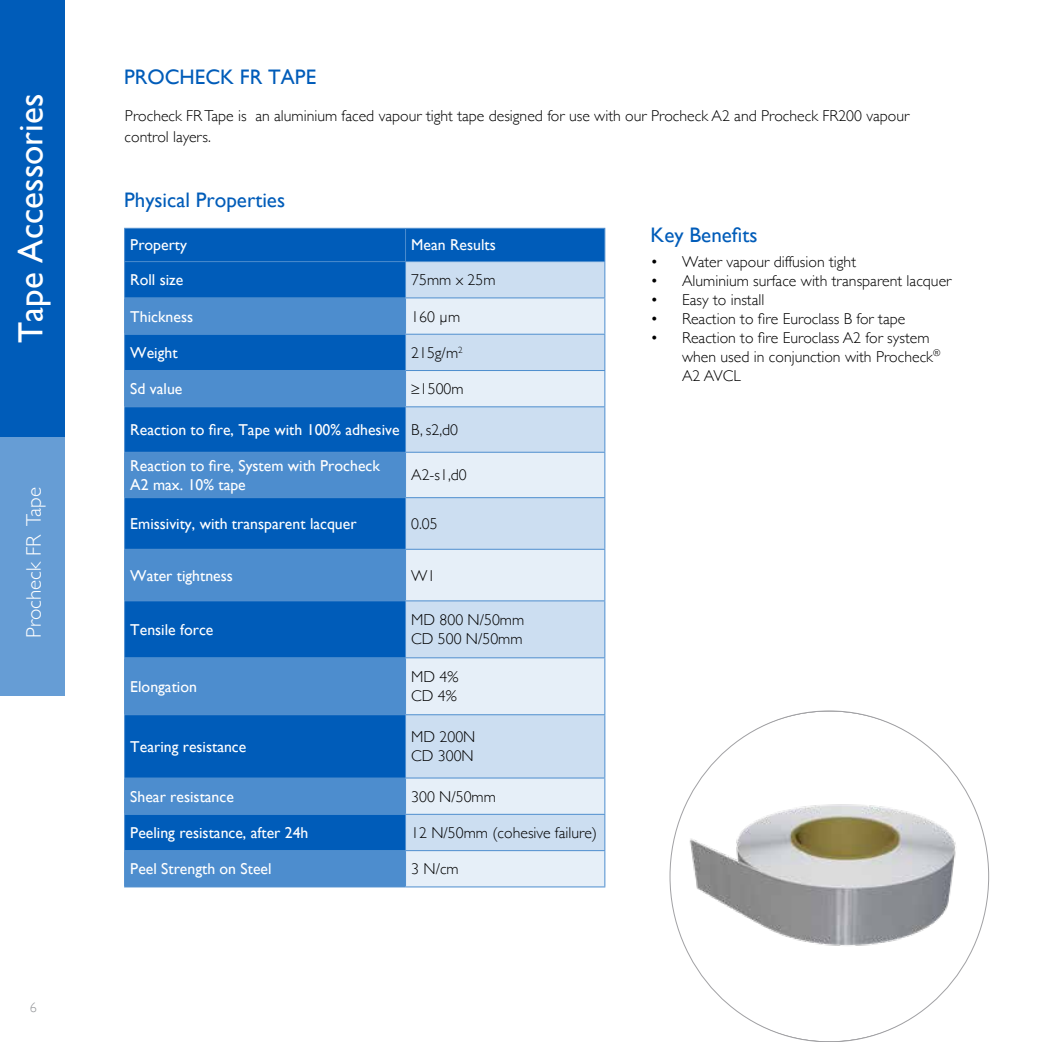
<style>
.page{position:relative;width:1042px;height:1042px;background:#fff}
.page>*{position:absolute;margin:0;border:0;box-sizing:border-box;transform-origin:0 0}
.t1{font:35px "Gill Sans";color:#fff}
.t2{font:21px "Gill Sans";color:#005cb9}
.t3{font:300 21px "Gill Sans";color:#fff}
.t4{font:300 15.75px/18.9px "Gill Sans";color:#000}
.t5{font:15.75px/18.9px "Gill Sans";color:#fff}
.t6{font:300 14px "Gill Sans";color:#939598}
.s1{font-weight:300;color:#000}
</style>
<div class="page">
<div style="left:0;top:0;width:64px;height:437px;background:#005cb9"></div>
<div style="left:0;top:438px;width:64px;height:258px;background:#669dd5"></div>
<div style="left:125px;top:229px;width:479px;height:68px;background:#005cb9"></div>
<div style="left:406px;top:262px;width:198px;height:35px;background:#ccdef1"></div>
<svg style="left:125px;top:298px;width:280px;height:588px;background:#3980c8"></svg>
<svg style="left:406px;top:298px;width:198px;height:588px;background:#d8e6f4"></svg>
<svg style="left:125px;top:407px;width:280px;height:443px;background:#2171c2"></svg>
<hr style="left:124px;top:229px;width:1px;height:32px;background:#4d8dce">
<hr style="left:124px;top:228px;width:281px;height:1px;background:#4d8dce">
<hr style="left:405px;top:228px;width:200px;height:1px;background:#4d8dce">
<hr style="left:405px;top:229px;width:1px;height:32px;background:#4d8dce">
<hr style="left:604px;top:229px;width:1px;height:32px;background:#4d8dce">
<hr style="left:124px;top:262px;width:1px;height:35px;background:#4d8dce">
<hr style="left:124px;top:261px;width:281px;height:1px;background:#4d8dce">
<hr style="left:405px;top:262px;width:1px;height:35px;background:#4d8dce">
<hr style="left:405px;top:261px;width:200px;height:1px;background:#4d8dce">
<hr style="left:604px;top:262px;width:1px;height:35px;background:#4d8dce">
<hr style="left:124px;top:298px;width:1px;height:36px;background:#4d8dce">
<hr style="left:124px;top:297px;width:281px;height:1px;background:#4d8dce">
<hr style="left:405px;top:298px;width:1px;height:36px;background:#4d8dce">
<hr style="left:405px;top:297px;width:200px;height:1px;background:#4d8dce">
<hr style="left:604px;top:298px;width:1px;height:36px;background:#4d8dce">
<hr style="left:124px;top:335px;width:1px;height:35px;background:#4d8dce">
<hr style="left:124px;top:334px;width:281px;height:1px;background:#4d8dce">
<hr style="left:405px;top:335px;width:1px;height:35px;background:#4d8dce">
<hr style="left:405px;top:334px;width:200px;height:1px;background:#4d8dce">
<hr style="left:604px;top:335px;width:1px;height:35px;background:#4d8dce">
<hr style="left:124px;top:371px;width:1px;height:35px;background:#4d8dce">
<hr style="left:124px;top:370px;width:281px;height:1px;background:#4d8dce">
<hr style="left:405px;top:371px;width:1px;height:35px;background:#4d8dce">
<hr style="left:405px;top:370px;width:200px;height:1px;background:#4d8dce">
<hr style="left:604px;top:371px;width:1px;height:35px;background:#4d8dce">
<hr style="left:124px;top:407px;width:1px;height:45px;background:#4d8dce">
<hr style="left:124px;top:406px;width:281px;height:1px;background:#4d8dce">
<hr style="left:405px;top:407px;width:1px;height:45px;background:#4d8dce">
<hr style="left:405px;top:406px;width:200px;height:1px;background:#4d8dce">
<hr style="left:604px;top:407px;width:1px;height:45px;background:#4d8dce">
<hr style="left:124px;top:453px;width:1px;height:44px;background:#4d8dce">
<hr style="left:124px;top:452px;width:281px;height:1px;background:#4d8dce">
<hr style="left:405px;top:453px;width:1px;height:44px;background:#4d8dce">
<hr style="left:405px;top:452px;width:200px;height:1px;background:#4d8dce">
<hr style="left:604px;top:453px;width:1px;height:44px;background:#4d8dce">
<hr style="left:124px;top:498px;width:1px;height:51px;background:#4d8dce">
<hr style="left:124px;top:497px;width:281px;height:1px;background:#4d8dce">
<hr style="left:405px;top:498px;width:1px;height:51px;background:#4d8dce">
<hr style="left:405px;top:497px;width:200px;height:1px;background:#4d8dce">
<hr style="left:604px;top:498px;width:1px;height:51px;background:#4d8dce">
<hr style="left:124px;top:550px;width:1px;height:50px;background:#4d8dce">
<hr style="left:124px;top:549px;width:281px;height:1px;background:#4d8dce">
<hr style="left:405px;top:550px;width:1px;height:50px;background:#4d8dce">
<hr style="left:405px;top:549px;width:200px;height:1px;background:#4d8dce">
<hr style="left:604px;top:550px;width:1px;height:50px;background:#4d8dce">
<hr style="left:124px;top:601px;width:1px;height:56px;background:#4d8dce">
<hr style="left:124px;top:600px;width:281px;height:1px;background:#4d8dce">
<hr style="left:405px;top:601px;width:1px;height:56px;background:#4d8dce">
<hr style="left:405px;top:600px;width:200px;height:1px;background:#4d8dce">
<hr style="left:604px;top:601px;width:1px;height:56px;background:#4d8dce">
<hr style="left:124px;top:658px;width:1px;height:56px;background:#4d8dce">
<hr style="left:124px;top:657px;width:281px;height:1px;background:#4d8dce">
<hr style="left:405px;top:658px;width:1px;height:56px;background:#4d8dce">
<hr style="left:405px;top:657px;width:200px;height:1px;background:#4d8dce">
<hr style="left:604px;top:658px;width:1px;height:56px;background:#4d8dce">
<hr style="left:124px;top:715px;width:1px;height:62px;background:#4d8dce">
<hr style="left:124px;top:714px;width:281px;height:1px;background:#4d8dce">
<hr style="left:405px;top:715px;width:1px;height:62px;background:#4d8dce">
<hr style="left:405px;top:714px;width:200px;height:1px;background:#4d8dce">
<hr style="left:604px;top:715px;width:1px;height:62px;background:#4d8dce">
<hr style="left:124px;top:778px;width:1px;height:36px;background:#4d8dce">
<hr style="left:124px;top:777px;width:281px;height:1px;background:#4d8dce">
<hr style="left:405px;top:778px;width:1px;height:36px;background:#4d8dce">
<hr style="left:405px;top:777px;width:200px;height:1px;background:#4d8dce">
<hr style="left:604px;top:778px;width:1px;height:36px;background:#4d8dce">
<hr style="left:124px;top:815px;width:1px;height:35px;background:#4d8dce">
<hr style="left:124px;top:814px;width:281px;height:1px;background:#4d8dce">
<hr style="left:405px;top:815px;width:1px;height:35px;background:#4d8dce">
<hr style="left:405px;top:814px;width:200px;height:1px;background:#4d8dce">
<hr style="left:604px;top:815px;width:1px;height:35px;background:#4d8dce">
<hr style="left:124px;top:851px;width:1px;height:35px;background:#4d8dce">
<hr style="left:124px;top:850px;width:281px;height:1px;background:#4d8dce">
<hr style="left:124px;top:886px;width:281px;height:1px;background:#4d8dce">
<hr style="left:405px;top:851px;width:1px;height:35px;background:#4d8dce">
<hr style="left:405px;top:850px;width:200px;height:1px;background:#4d8dce">
<hr style="left:604px;top:851px;width:1px;height:35px;background:#4d8dce">
<hr style="left:405px;top:886px;width:200px;height:1px;background:#4d8dce">
<svg style="left:670px;top:711px;width:318px;height:331px"></svg>
<h1 class="t1" style="left:10px;top:343px;width:250px;rotate:-90deg">Tape Accessories</h1>
<h2 class="t3" style="left:17px;top:638px;width:152px;rotate:-90deg">Procheck FR Tape</h2>
<p class="t6" style="left:30px;top:996px;width:8px">6</p>
<h2 class="t2" style="left:124px;top:65px;width:194px">PROCHECK FR TAPE</h2>
<p class="t4" style="left:125px;top:105px;width:786px;line-height:21px">Procheck FR Tape is an aluminium faced vapour tight tape designed for use with our Procheck A2 and Procheck FR200 vapour control layers.</p>
<h2 class="t2" style="left:124px;top:188px;width:162px">Physical Properties</h2>
<p class="t5" style="left:130px;top:235px;width:58px">Property</p>
<p class="t5" style="left:411px;top:235px;width:86px">Mean Results</p>
<p class="t5" style="left:130px;top:270px;width:55px">Roll size</p>
<p class="t4" style="left:411px;top:270px;width:86px">75mm x 25m</p>
<p class="t5" style="left:130px;top:307px;width:64px">Thickness</p>
<p class="t4" style="left:411px;top:306px;width:50px">160 µm</p>
<p class="t5" style="left:130px;top:343px;width:49px">Weight</p>
<p class="t4" style="left:411px;top:342px;width:53px">215g/m<sup>2</sup></p>
<p class="t5" style="left:130px;top:379px;width:54px">Sd value</p>
<p class="t4" style="left:411px;top:379px;width:54px">≥1500m</p>
<p class="t5" style="left:130px;top:420px;width:329px">Reaction to fire, Tape with 100% adhesive <span class="s1">B, s2,d0</span></p>
<p class="t5" style="left:130px;top:456px;width:251px">Reaction to fire, System with Procheck<br>A2 max. 10% tape</p>
<p class="t4" style="left:411px;top:465px;width:57px">A2-s1,d0</p>
<p class="t5" style="left:130px;top:514px;width:228px">Emissivity, with transparent lacquer</p>
<p class="t4" style="left:411px;top:513px;width:28px">0.05</p>
<p class="t5" style="left:130px;top:565px;width:104px">Water tightness</p>
<p class="t4" style="left:411px;top:565px;width:26px">W1</p>
<p class="t5" style="left:130px;top:620px;width:85px">Tensile force</p>
<p class="t4" style="left:411px;top:610px;width:114px">MD 800 N/50mm<br>CD 500 N/50mm</p>
<p class="t5" style="left:130px;top:677px;width:68px">Elongation</p>
<p class="t4" style="left:411px;top:667px;width:49px">MD 4%<br>CD 4%</p>
<p class="t5" style="left:130px;top:737px;width:118px">Tearing resistance</p>
<p class="t4" style="left:411px;top:727px;width:66px">MD 200N<br>CD 300N</p>
<p class="t5" style="left:130px;top:786px;width:105px">Shear resistance</p>
<p class="t4" style="left:411px;top:786px;width:86px">300 N/50mm</p>
<p class="t5" style="left:130px;top:823px;width:180px">Peeling resistance, after 24h</p>
<p class="t4" style="left:411px;top:822px;width:187px">12 N/50mm (cohesive failure)</p>
<p class="t5" style="left:130px;top:859px;width:143px">Peel Strength on Steel</p>
<p class="t4" style="left:411px;top:859px;width:49px">3 N/cm</p>
<h2 class="t2" style="left:650px;top:222px;width:108px">Key Benefits</h2>
<p class="t4" style="left:650px;top:252px;width:207px">• Water vapour diffusion tight</p>
<p class="t4" style="left:650px;top:271px;width:302px">• Aluminium surface with transparent lacquer</p>
<p class="t4" style="left:650px;top:289px;width:115px">• Easy to install</p>
<p class="t4" style="left:650px;top:308px;width:256px">• Reaction to fire Euroclass B for tape</p>
<p class="t4" style="left:682px;top:327px;width:260px;text-indent:-31px">• Reaction to fire Euroclass A2 for system when used in conjunction with Procheck<sup>®<br></sup>A2 AVCL</p>
</div>
